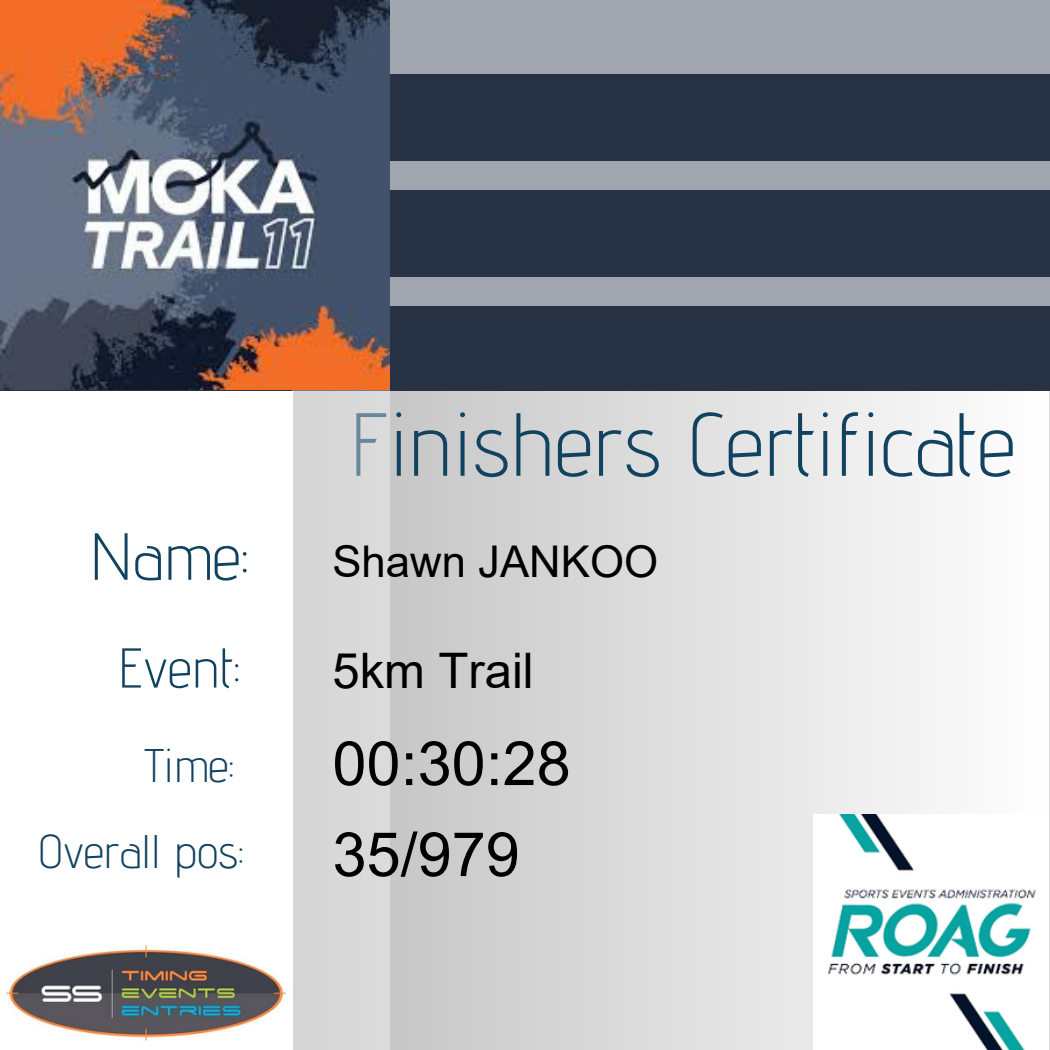
<style>
.page{position:relative;width:1050px;height:1050px;background:#fff}
.page>*{position:absolute;margin:0;border:0;box-sizing:border-box;transform-origin:0 0}
.t1{font:300 89.42px "Advent Pro";color:#114360}
.t2{font:300 66.5px "Advent Pro";color:#114360}
.t3{font:61.25px/91px "Arial";color:#000}
.t4{font:300 56px "Advent Pro";color:#114360}
.t5{font:49px "Arial";color:#000}
.t6{font:300 47.07px "Advent Pro";color:#114360}
.t7{font:43.75px "Arial";color:#000}
</style>
<div class="page">
<svg style="left:390px;top:391px;width:540px;height:659px"></svg>
<div style="left:0;top:0;width:1050px;height:391px;background:#273244"></div>
<div style="left:38px;top:277px;width:1012px;height:29px;background:#a1a5ad"></div>
<div style="left:0;top:0;width:1050px;height:73px;background:#a1a5ad"></div>
<div style="left:38px;top:161px;width:1012px;height:29px;background:#a1a5ad"></div>
<img style="left:0;top:0;width:390px;height:390px">
<img style="left:814px;top:815px;width:222px;height:235px">
<img style="left:6px;top:944px;width:281px;height:97px">
<div style="left:293px;top:390px;width:97px;height:660px;background:#d9d9d9"></div>
<p class="t2" style="left:90px;top:516px;width:160px">Name:</p>
<p class="t4" style="left:118px;top:634px;width:123px">Event:</p>
<p class="t6" style="left:145px;top:737px;width:91px">Time:</p>
<p class="t6" style="left:38px;top:823px;width:207px">Overall pos:</p>
<p class="t1" style="left:349px;top:390px;width:668px">Finishers Certificate</p>
<p class="t7" style="left:332px;top:537px;width:327px">Shawn JANKOO</p>
<p class="t5" style="left:332px;top:644px;width:203px">5km Trail</p>
<p class="t3" style="left:332px;top:718px;width:240px">00:30:28<br>35/979</p>
</div>
